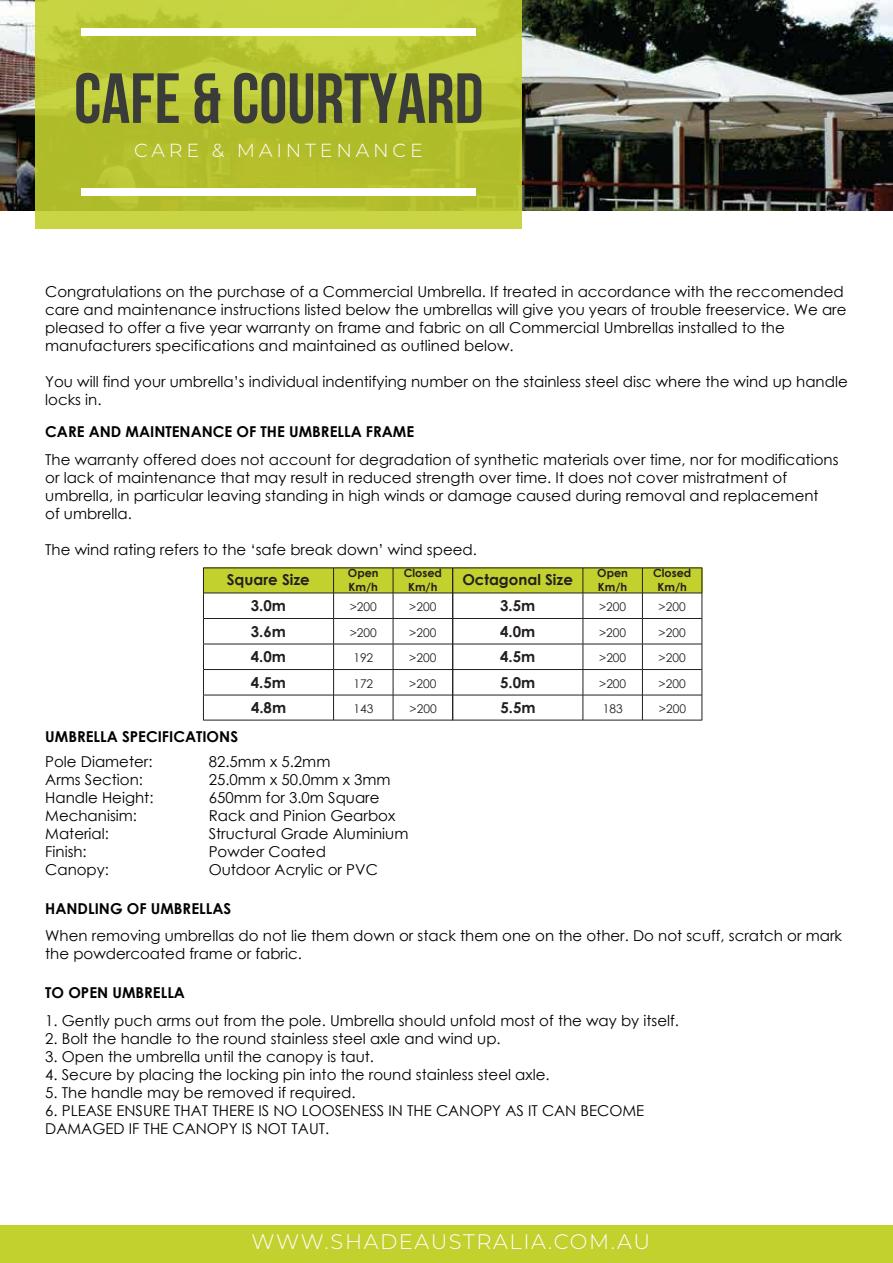
<style>
.page{position:relative;width:893px;height:1263px;background:#fff}
.page>*{position:absolute;margin:0;border:0;box-sizing:border-box;transform-origin:0 0}
.t1{font:700 70.8px "Bebas Neue";color:#3a3c3a}
.t2{font:300 21px "Montserrat";letter-spacing:.075em;color:#fff}
.t3{font:300 18.9px "Montserrat";letter-spacing:.2em;color:#fff}
.t4{font:15px/18px "Century Gothic";color:#010101}
.t5{font:700 15px "Century Gothic";color:#010101}
.t6{font:700 15px/25.5px "Century Gothic";color:#231f20;text-align:justify}
.t7{font:12px/25.5px "Century Gothic";color:#231f20;text-align:justify}
.t8{font:700 11.25px/13.5px "Century Gothic";color:#231f20}
</style>
<div class="page">
<img style="left:0;top:0;width:893px;height:211px">
<div style="left:0;top:1226px;width:893px;height:37px;background:#c3d12f"></div>
<svg style="left:35px;top:0;width:487px;height:228px;background:#bac635"></svg>
<div style="left:81px;top:29px;width:395px;height:7px;background:#fff"></div>
<div style="left:81px;top:188px;width:395px;height:8px;background:#fff"></div>
<div style="left:203px;top:568px;width:250px;height:25px;background:#c3d12f"></div>
<hr style="left:203px;top:568px;width:131px;height:1px;background:#231f20">
<hr style="left:334px;top:568px;width:59px;height:1px;background:#231f20">
<hr style="left:203px;top:593px;width:131px;height:1px;background:#231f20">
<hr style="left:334px;top:593px;width:59px;height:1px;background:#231f20">
<hr style="left:203px;top:618px;width:131px;height:1px;background:#231f20">
<hr style="left:334px;top:618px;width:59px;height:1px;background:#231f20">
<hr style="left:203px;top:644px;width:131px;height:1px;background:#231f20">
<hr style="left:334px;top:644px;width:59px;height:1px;background:#231f20">
<hr style="left:203px;top:669px;width:131px;height:1px;background:#231f20">
<hr style="left:334px;top:669px;width:59px;height:1px;background:#231f20">
<hr style="left:203px;top:695px;width:131px;height:1px;background:#231f20">
<hr style="left:334px;top:695px;width:59px;height:1px;background:#231f20">
<hr style="left:393px;top:568px;width:60px;height:1px;background:#231f20">
<hr style="left:393px;top:593px;width:60px;height:1px;background:#231f20">
<hr style="left:393px;top:618px;width:60px;height:1px;background:#231f20">
<hr style="left:393px;top:644px;width:60px;height:1px;background:#231f20">
<hr style="left:393px;top:669px;width:60px;height:1px;background:#231f20">
<hr style="left:393px;top:695px;width:60px;height:1px;background:#231f20">
<svg style="left:333px;top:569px;width:1px;height:151px"></svg>
<svg style="left:393px;top:568px;width:1px;height:152px"></svg>
<hr style="left:203px;top:720px;width:131px;height:1px;background:#231f20">
<hr style="left:334px;top:720px;width:59px;height:1px;background:#231f20">
<hr style="left:393px;top:720px;width:60px;height:1px;background:#231f20">
<svg style="left:203px;top:569px;width:1px;height:151px"></svg>
<div style="left:453px;top:568px;width:249px;height:25px;background:#c3d12f"></div>
<hr style="left:453px;top:568px;width:130px;height:1px;background:#231f20">
<hr style="left:583px;top:568px;width:59px;height:1px;background:#231f20">
<hr style="left:453px;top:593px;width:130px;height:1px;background:#231f20">
<hr style="left:583px;top:593px;width:59px;height:1px;background:#231f20">
<hr style="left:453px;top:618px;width:130px;height:1px;background:#231f20">
<hr style="left:583px;top:618px;width:59px;height:1px;background:#231f20">
<hr style="left:453px;top:644px;width:130px;height:1px;background:#231f20">
<hr style="left:583px;top:644px;width:59px;height:1px;background:#231f20">
<hr style="left:453px;top:669px;width:130px;height:1px;background:#231f20">
<hr style="left:583px;top:669px;width:59px;height:1px;background:#231f20">
<hr style="left:453px;top:695px;width:130px;height:1px;background:#231f20">
<hr style="left:583px;top:695px;width:59px;height:1px;background:#231f20">
<hr style="left:642px;top:568px;width:60px;height:1px;background:#231f20">
<hr style="left:642px;top:593px;width:60px;height:1px;background:#231f20">
<hr style="left:642px;top:618px;width:60px;height:1px;background:#231f20">
<hr style="left:642px;top:644px;width:60px;height:1px;background:#231f20">
<hr style="left:642px;top:669px;width:60px;height:1px;background:#231f20">
<hr style="left:642px;top:695px;width:60px;height:1px;background:#231f20">
<svg style="left:583px;top:568px;width:1px;height:152px"></svg>
<svg style="left:642px;top:569px;width:1px;height:151px"></svg>
<hr style="left:453px;top:720px;width:130px;height:1px;background:#231f20">
<hr style="left:583px;top:720px;width:60px;height:1px;background:#231f20">
<svg style="left:702px;top:568px;width:1px;height:152px"></svg>
<hr style="left:643px;top:720px;width:59px;height:1px;background:#231f20">
<svg style="left:452px;top:568px;width:2px;height:152px"></svg>
<h1 class="t1" style="left:74px;top:60px;width:411px">CAFE &amp; COURTYARD</h1>
<p class="t3" style="left:134px;top:137px;width:290px">CARE &amp; MAINTENANCE</p>
<p class="t4" style="left:45px;top:282px;width:803px">Congratulations on the purchase of a Commercial Umbrella. If treated in accordance with the reccomended care and maintenance instructions listed below the umbrellas will give you years of trouble freeservice. We are pleased to offer a five year warranty on frame and fabric on all Commercial Umbrellas installed to the manufacturers specifications and maintained as outlined below.</p>
<p class="t4" style="left:45px;top:372px;width:804px">You will find your umbrella’s individual indentifying number on the stainless steel disc where the wind up handle locks in.</p>
<p class="t5" style="left:45px;top:420px;width:371px">CARE AND MAINTENANCE OF THE UMBRELLA FRAME</p>
<p class="t4" style="left:45px;top:450px;width:795px">The warranty offered does not account for degradation of synthetic materials over time, nor for modifications or lack of maintenance that may result in reduced strength over time. It does not cover mistratment of umbrella, in particular leaving standing in high winds or damage caused during removal and replacement<br>of umbrella.</p>
<p class="t4" style="left:45px;top:540px;width:433px">The wind rating refers to the ‘safe break down’ wind speed.</p>
<p class="t6" style="left:227px;top:566px;width:85px">Square Size</p>
<p class="t8" style="left:348px;top:566px;width:32px">Open<br>Km/h</p>
<p class="t6" style="left:251px;top:592px;width:37px">3.0m 3.6m 4.0m 4.5m</p>
<p class="t8" style="left:404px;top:566px;width:40px;text-align:center">Closed<br>Km/h</p>
<p class="t7" style="left:350px;top:594px;width:29px;text-align:center">&gt;200 &gt;200<br>192<br>172</p>
<p class="t7" style="left:409px;top:594px;width:29px">&gt;200 &gt;200 &gt;200 &gt;200</p>
<p class="t6" style="left:462px;top:566px;width:112px">Octagonal Size</p>
<p class="t8" style="left:597px;top:566px;width:32px">Open<br>Km/h</p>
<p class="t6" style="left:500px;top:592px;width:37px">3.5m 4.0m 4.5m 5.0m</p>
<p class="t8" style="left:653px;top:566px;width:40px;text-align:center">Closed<br>Km/h</p>
<p class="t7" style="left:599px;top:594px;width:29px">&gt;200 &gt;200 &gt;200 &gt;200</p>
<p class="t7" style="left:658px;top:594px;width:29px">&gt;200 &gt;200 &gt;200 &gt;200</p>
<p class="t6" style="left:251px;top:694px;width:37px">4.8m</p>
<p class="t7" style="left:354px;top:696px;width:21px">143</p>
<p class="t7" style="left:409px;top:696px;width:29px">&gt;200</p>
<p class="t6" style="left:500px;top:694px;width:37px">5.5m</p>
<p class="t7" style="left:603px;top:696px;width:21px">183</p>
<p class="t7" style="left:659px;top:696px;width:29px">&gt;200</p>
<p class="t5" style="left:45px;top:725px;width:194px">UMBRELLA SPECIFICATIONS</p>
<p class="t4" style="left:45px;top:753px;width:110px">Pole Diameter:<br>Arms Section:<br>Handle Height:<br>Mechanisim:<br>Material:<br>Finish:<br>Canopy:</p>
<p class="t4" style="left:209px;top:753px;width:201px">82.5mm x 5.2mm<br>25.0mm x 50.0mm x 3mm<br>650mm for 3.0m Square<br>Rack and Pinion Gearbox<br>Structural Grade Aluminium<br>Powder Coated<br>Outdoor Acrylic or PVC</p>
<p class="t5" style="left:45px;top:897px;width:187px">HANDLING OF UMBRELLAS</p>
<p class="t4" style="left:45px;top:926px;width:798px">When removing umbrellas do not lie them down or stack them one on the other. Do not scuff, scratch or mark the powdercoated frame or fabric.</p>
<p class="t5" style="left:45px;top:981px;width:141px">TO OPEN UMBRELLA</p>
<p class="t4" style="left:45px;top:1011px;width:635px">1. Gently puch arms out from the pole. Umbrella should unfold most of the way by itself.</p>
<p class="t4" style="left:45px;top:1029px;width:457px">2. Bolt the handle to the round stainless steel axle and wind up.</p>
<p class="t4" style="left:45px;top:1047px;width:330px">3. Open the umbrella until the canopy is taut.</p>
<p class="t4" style="left:45px;top:1065px;width:506px">4. Secure by placing the locking pin into the round stainless steel axle.</p>
<p class="t4" style="left:45px;top:1083px;width:312px">5. The handle may be removed if required.</p>
<p class="t4" style="left:45px;top:1101px;width:600px">6. PLEASE ENSURE THAT THERE IS NO LOOSENESS IN THE CANOPY AS IT CAN BECOME<br>DAMAGED IF THE CANOPY IS NOT TAUT.</p>
<h2 class="t2" style="left:251px;top:1227px;width:400px">WWW.SHADEAUSTRALIA.COM.AU</h2>
</div>
